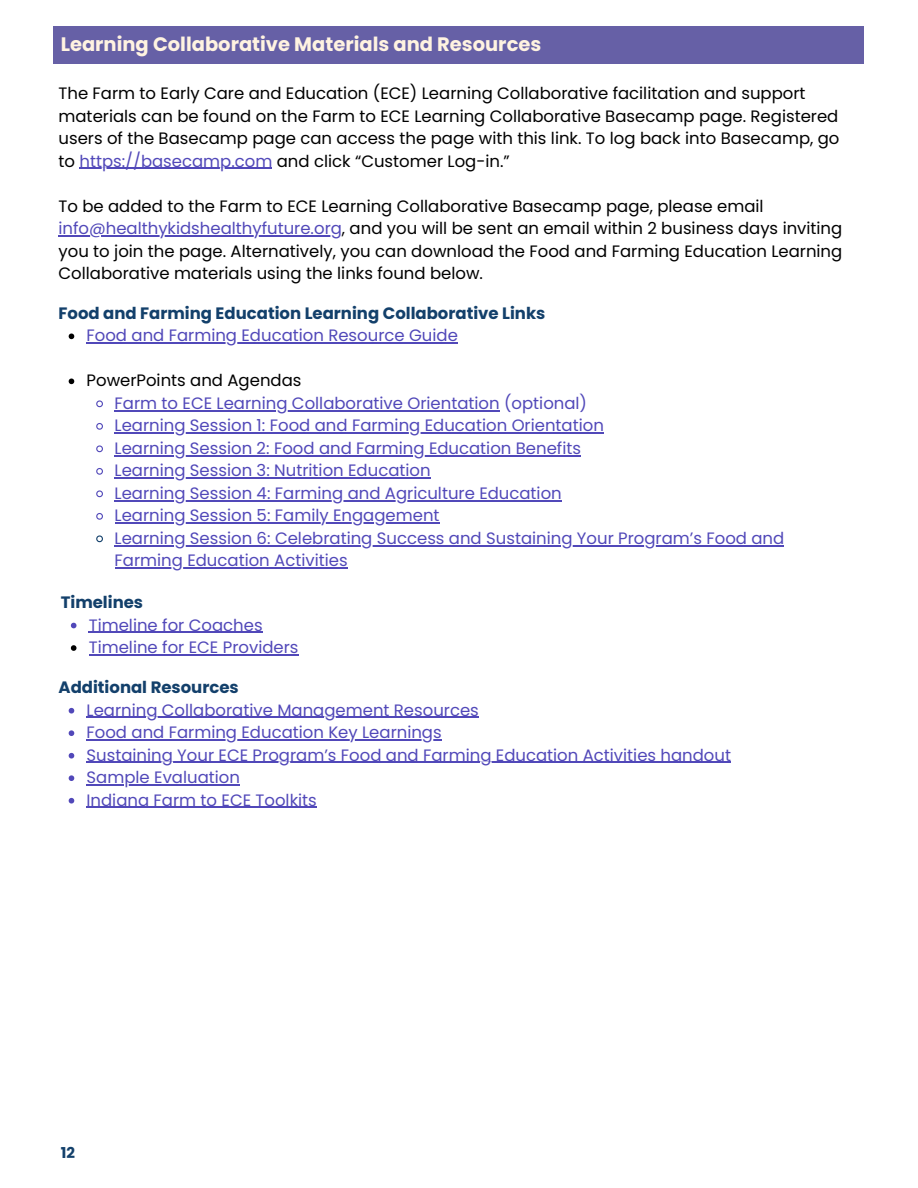
<style>
.page{position:relative;width:918px;height:1188px;background:#fff}
.page>*{position:absolute;margin:0;border:0;box-sizing:border-box;transform-origin:0 0}
.t1{font:700 19.5px "Poppins";color:#fff3e1}
.t2{font:16.5px/22.5px "Poppins";color:#5148b9}
.t3{font:16.5px/22.5px "Poppins";color:#000}
.t4{font:700 16.5px "Poppins";color:#13406b}
.t5{font:700 15px "Poppins";color:#13406b}
.s1{color:#5148b9}
</style>
<div class="page">
<div style="left:54px;top:30px;width:810px;height:34px;background:#6660a6"></div>
<div style="left:54px;top:27px;width:810px;height:34px;background:#6660a6"></div>
<svg style="left:69px;top:708px;width:5px;height:6px"></svg>
<hr style="left:87px;top:717px;width:392px;height:1px;background:#5148b9">
<svg style="left:69px;top:730px;width:5px;height:6px"></svg>
<hr style="left:87px;top:739px;width:355px;height:2px;background:#5148b9">
<svg style="left:69px;top:753px;width:5px;height:6px"></svg>
<hr style="left:87px;top:762px;width:644px;height:1px;background:#5148b9">
<svg style="left:69px;top:775px;width:5px;height:6px"></svg>
<hr style="left:87px;top:784px;width:153px;height:2px;background:#5148b9">
<svg style="left:69px;top:798px;width:5px;height:6px"></svg>
<hr style="left:87px;top:807px;width:230px;height:1px;background:#5148b9">
<hr style="left:80px;top:168px;width:192px;height:1px;background:#5148b9">
<hr style="left:59px;top:235px;width:283px;height:1px;background:#5148b9">
<svg style="left:69px;top:334px;width:5px;height:5px"></svg>
<hr style="left:87px;top:343px;width:241px;height:1px;background:#5148b9">
<hr style="left:328px;top:343px;width:130px;height:1px;background:#5148b9">
<svg style="left:69px;top:379px;width:5px;height:5px"></svg>
<svg style="left:96px;top:400px;width:7px;height:8px"></svg>
<hr style="left:115px;top:410px;width:385px;height:1px;background:#5148b9">
<svg style="left:96px;top:423px;width:7px;height:7px"></svg>
<hr style="left:115px;top:433px;width:489px;height:1px;background:#5148b9">
<svg style="left:96px;top:445px;width:7px;height:8px"></svg>
<hr style="left:115px;top:455px;width:466px;height:1px;background:#5148b9">
<svg style="left:96px;top:468px;width:7px;height:7px"></svg>
<hr style="left:115px;top:478px;width:316px;height:1px;background:#5148b9">
<svg style="left:96px;top:490px;width:7px;height:8px"></svg>
<hr style="left:115px;top:500px;width:447px;height:1px;background:#5148b9">
<svg style="left:96px;top:513px;width:7px;height:7px"></svg>
<hr style="left:115px;top:523px;width:325px;height:1px;background:#5148b9">
<svg style="left:96px;top:535px;width:7px;height:8px"></svg>
<hr style="left:115px;top:545px;width:669px;height:1px;background:#5148b9">
<hr style="left:115px;top:568px;width:233px;height:1px;background:#5148b9">
<svg style="left:71px;top:623px;width:5px;height:5px"></svg>
<hr style="left:89px;top:632px;width:100px;height:1px;background:#5148b9">
<hr style="left:189px;top:632px;width:74px;height:1px;background:#5148b9">
<svg style="left:71px;top:645px;width:5px;height:6px"></svg>
<hr style="left:89px;top:654px;width:210px;height:1px;background:#5148b9">
<h1 class="t1" style="left:61px;top:31px;width:482px">Learning Collaborative Materials and Resources</h1>
<p class="t3" style="left:59px;top:82px;width:782px">The Farm to Early Care and Education (ECE) Learning Collaborative facilitation and support materials can be found on the Farm to ECE Learning Collaborative Basecamp page. Registered users of the Basecamp page can access the page with this link. To log back into Basecamp, go to <span class="s1">https://basecamp.com</span> and click “Customer Log-in.”</p>
<p class="t3" style="left:59px;top:195px;width:707px">To be added to the Farm to ECE Learning Collaborative Basecamp page, please email</p>
<p class="t3" style="left:59px;top:217px;width:785px;text-align:justify"><span class="s1">info@healthykidshealthyfuture.org</span>, and you will be sent an email within 2 business days inviting you to join the page. Alternatively, you can download the Food and Farming Education Learning Collaborative materials using the links found below.</p>
<p class="t4" style="left:59px;top:302px;width:488px">Food and Farming Education Learning Collaborative Links</p>
<p class="t2" style="left:87px;top:324px;width:373px">Food and Farming Education Resource Guide</p>
<h2 class="t3" style="left:87px;top:369px;width:216px">PowerPoints and Agendas</h2>
<p class="t2" style="left:115px;top:392px;width:474px">Farm to ECE Learning Collaborative Orientation (optional)</p>
<p class="t2" style="left:115px;top:414px;width:491px">Learning Session 1: Food and Farming Education Orientation</p>
<h2 class="t2" style="left:115px;top:437px;width:468px">Learning Session 2: Food and Farming Education Benefits</h2>
<p class="t2" style="left:115px;top:459px;width:318px">Learning Session 3: Nutrition Education</p>
<p class="t2" style="left:115px;top:482px;width:449px">Learning Session 4: Farming and Agriculture Education</p>
<p class="t2" style="left:115px;top:504px;width:326px">Learning Session 5: Family Engagement</p>
<p class="t2" style="left:115px;top:527px;width:671px">Learning Session 6: Celebrating Success and Sustaining Your Program’s Food and</p>
<p class="t2" style="left:115px;top:549px;width:234px">Farming Education Activities</p>
<p class="t4" style="left:61px;top:591px;width:84px">Timelines</p>
<p class="t2" style="left:89px;top:614px;width:211px">Timeline for Coaches<br>Timeline for ECE Providers</p>
<p class="t4" style="left:59px;top:676px;width:182px">Additional Resources</p>
<h2 class="t2" style="left:87px;top:699px;width:394px">Learning Collaborative Management Resources</h2>
<p class="t2" style="left:87px;top:721px;width:357px">Food and Farming Education Key Learnings</p>
<p class="t2" style="left:87px;top:744px;width:646px">Sustaining Your ECE Program’s Food and Farming Education Activities handout</p>
<p class="t2" style="left:87px;top:766px;width:155px">Sample Evaluation</p>
<p class="t2" style="left:87px;top:789px;width:232px">Indiana Farm to ECE Toolkits</p>
<p class="t5" style="left:61px;top:1142px;width:16px">12</p>
</div>
